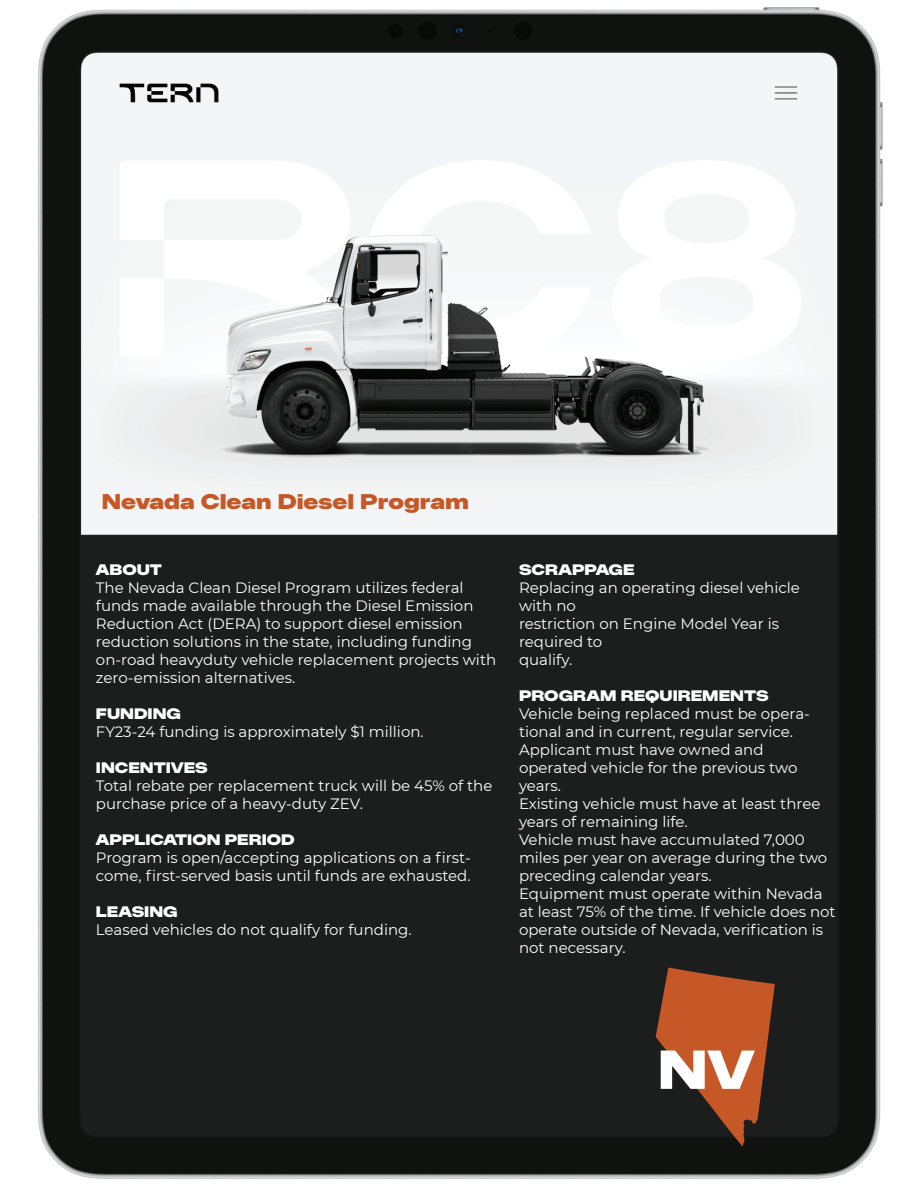
<style>
.page{position:relative;width:918px;height:1188px;background:#fff}
.page>*{position:absolute;margin:0;border:0;box-sizing:border-box;transform-origin:0 0}
.t1{font:800 54px "Onsite Extended";color:#fff}
.t2{font:800 21px "Onsite Extended";color:#c65828}
.t3{font:15px/18px "Montserrat";color:#fff}
.t4{font:800 15px "Onsite Extended";color:#fff}
</style>
<div class="page">
<img style="left:38px;top:7px;width:845px;height:1172px">
<div style="left:80px;top:539px;width:757px;height:573px;background:#1c1d1d"></div>
<svg style="left:656px;top:968px;width:119px;height:179px"></svg>
<h2 class="t2" style="left:102px;top:489px;width:368px">Nevada Clean Diesel Program</h2>
<p class="t4" style="left:96px;top:561px;width:68px">ABOUT</p>
<p class="t3" style="left:96px;top:578px;width:402px">The Nevada Clean Diesel Program utilizes federal funds made available through the Diesel Emission Reduction Act (DERA) to support diesel emission reduction solutions in the state, including funding on-road heavyduty vehicle replacement projects with zero-emission alternatives.</p>
<p class="t4" style="left:96px;top:705px;width:87px">FUNDING</p>
<p class="t3" style="left:96px;top:722px;width:329px">FY23-24 funding is approximately $1 million.</p>
<p class="t4" style="left:96px;top:759px;width:113px">INCENTIVES</p>
<p class="t3" style="left:96px;top:776px;width:398px">Total rebate per replacement truck will be 45% of the purchase price of a heavy-duty ZEV.</p>
<p class="t4" style="left:96px;top:831px;width:200px">APPLICATION PERIOD</p>
<p class="t3" style="left:96px;top:848px;width:377px">Program is open/accepting applications on a first&shy;come, first-served basis until funds are exhausted.</p>
<p class="t4" style="left:96px;top:903px;width:83px">LEASING</p>
<p class="t3" style="left:96px;top:920px;width:317px">Leased vehicles do not qualify for funding.</p>
<p class="t4" style="left:519px;top:560px;width:117px">SCRAPPAGE</p>
<p class="t3" style="left:519px;top:578px;width:282px">Replacing an operating diesel vehicle with no<br>restriction on Engine Model Year is required to<br>qualify.</p>
<p class="t4" style="left:519px;top:686px;width:251px">PROGRAM REQUIREMENTS</p>
<p class="t3" style="left:519px;top:704px;width:318px">Vehicle being replaced must be opera&shy;tional and in current, regular service.<br>Applicant must have owned and operated vehicle for the previous two years.<br>Existing vehicle must have at least three years of remaining life.<br>Vehicle must have accumulated 7,000 miles per year on average during the two preceding calendar years.<br>Equipment must operate within Nevada at least 75% of the time. If vehicle does not operate outside of Nevada, verification is not necessary.</p>
<h1 class="t1" style="left:658px;top:1037px;width:98px">NV</h1>
</div>
